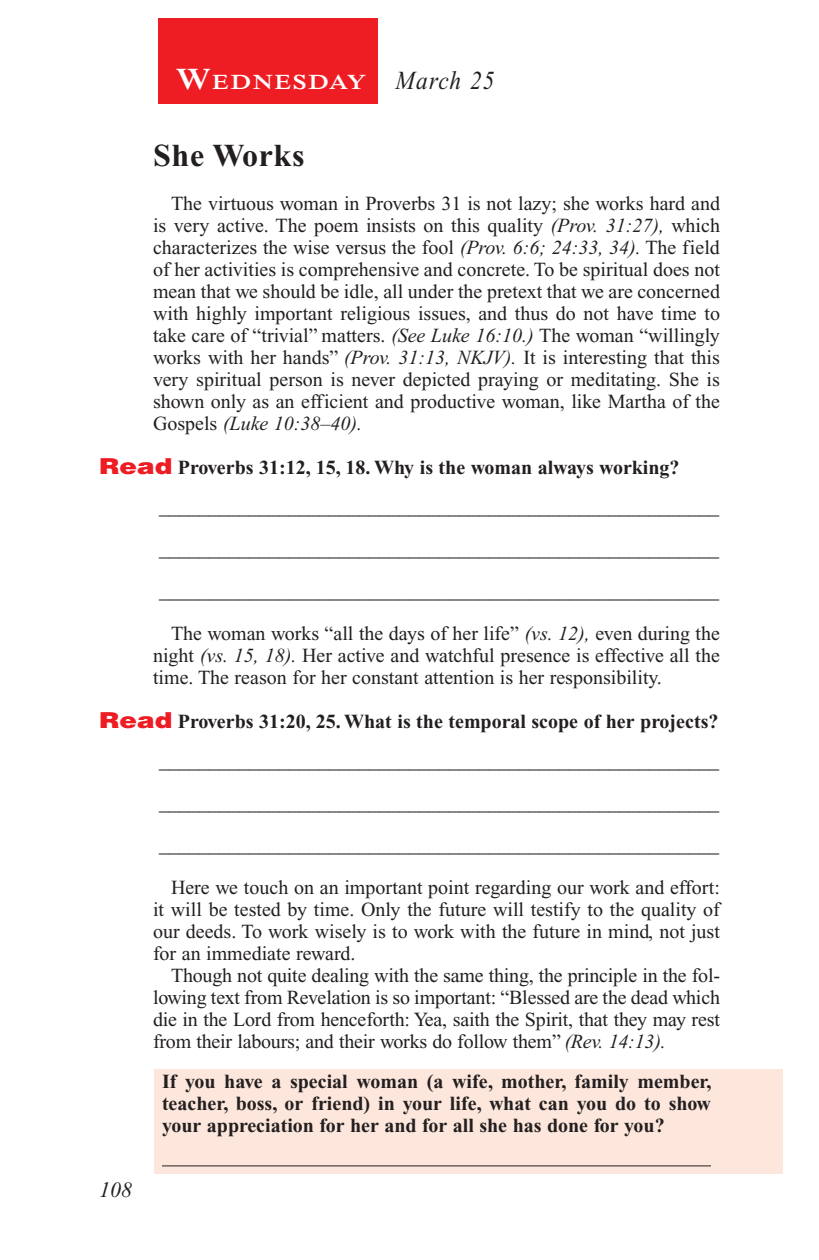
<style>
.page{position:relative;width:819px;height:1260px;background:#fff}
.page>*{position:absolute;margin:0;border:0;box-sizing:border-box;transform-origin:0 0}
.Head{font:700 32px "Times New Roman PS Std";letter-spacing:.025em;color:#231f20}
.Lesson_Dates{font:italic 26px "Times New Roman PS Std";letter-spacing:.05em;color:#231f20;scale:.9 1}
.t1{font:italic 22px "Times New Roman PS Std";color:#231f20}
.Daily_Header{font:600 21px "Times NRMT Std";letter-spacing:.07em;color:#fff;scale:1.1 1}
.Body{font:20px/22px "Times New Roman PS Std";color:#231f20;text-align:justify}
.Blank_Lines{font:20px "Times New Roman PS Std";color:#231f20}
.x-screened_box-text{font:700 20px/22px "Times New Roman PS Std";color:#231f20;text-align:justify}
.Blank_Lines_SB{font:20px "Times New Roman PS Std";color:#231f20}
.Question{font:700 20px "Times New Roman PS Std";color:#231f20}
.s1{font-size:30px}
.s2{font-style:italic}
.s3{font-family:"Helvetica LT Std";font-weight:900;font-size:22px;color:#ee1d23}
</style>
<div class="page">
<div style="left:158px;top:18px;width:220px;height:86px;background:#ee1d23"></div>
<div style="left:155px;top:1070px;width:628px;height:104px;background:#fde7dc"></div>
<hr style="left:162px;top:1165px;width:549px;height:1px;background:#231f20">
<p class="Daily_Header" style="left:176px;top:70px;width:175px"><span class="s1">W</span>EDNESDAY</p>
<p class="Lesson_Dates" style="left:396px;top:66px;width:112px">March 25</p>
<p class="Head" style="left:153px;top:138px;width:153px">She Works</p>
<p class="Body" style="left:153px;top:193px;width:569px;text-indent:18px">The virtuous woman in Proverbs 31 is not lazy; she works hard and is very active. The poem insists on this quality <span class="s2">(Prov. 31:27),</span> which characterizes the wise versus the fool <span class="s2">(Prov. 6:6; 24:33, 34).</span> The field of her activities is comprehensive and concrete. To be spiritual does not mean that we should be idle, all under the pretext that we are concerned with highly important religious issues, and thus do not have time to take care of “trivial” matters. <span class="s2">(See Luke 16:10.)</span> The woman “willingly works with her hands” <span class="s2">(Prov. 31:13, NKJV).</span> It is interesting that this very spiritual person is never depicted praying or meditating. She is shown only as an efficient and productive woman, like Martha of the Gospels <span class="s2">(Luke 10:38–40).</span></p>
<p class="Question" style="left:99px;top:457px;width:582px"><span class="s3">Read</span> Proverbs 31:12, 15, 18. Why is the woman always working?</p>
<p class="Blank_Lines_SB" style="left:159px;top:497px;width:561px">________________________________________________________</p>
<p class="Blank_Lines" style="left:159px;top:539px;width:561px">________________________________________________________</p>
<p class="Blank_Lines" style="left:159px;top:581px;width:561px">________________________________________________________</p>
<p class="Body" style="left:153px;top:623px;width:568px;text-indent:18px">The woman works “all the days of her life” <span class="s2">(vs. 12),</span> even during the night <span class="s2">(vs. 15, 18).</span> Her active and watchful presence is effective all the time. The reason for her constant attention is her responsibility.</p>
<p class="Question" style="left:99px;top:711px;width:621px"><span class="s3">Read</span> Proverbs 31:20, 25. What is the temporal scope of her projects?</p>
<p class="Blank_Lines_SB" style="left:159px;top:751px;width:561px">________________________________________________________</p>
<p class="Blank_Lines" style="left:159px;top:793px;width:561px">________________________________________________________</p>
<p class="t1" style="left:99px;top:1178px;width:34px">108</p>
<p class="Blank_Lines" style="left:159px;top:835px;width:561px">________________________________________________________</p>
<p class="Body" style="left:153px;top:877px;width:568px;text-indent:18px">Here we touch on an important point regarding our work and effort: it will be tested by time. Only the future will testify to the quality of our deeds. To work wisely is to work with the future in mind, not just for an immediate reward.</p>
<p class="Body" style="left:153px;top:965px;width:569px;text-indent:18px">Though not quite dealing with the same thing, the principle in the fol&shy;lowing text from Revelation is so important: “Blessed are the dead which die in the Lord from henceforth: Yea, saith the Spirit, that they may rest from their labours; and their works do follow them” <span class="s2">(Rev. 14:13).</span></p>
<p class="x-screened_box-text" style="left:162px;top:1071px;width:551px">If you have a special woman (a wife, mother, family member, teacher, boss, or friend) in your life, what can you do to show your appreciation for her and for all she has done for you?</p>
</div>
